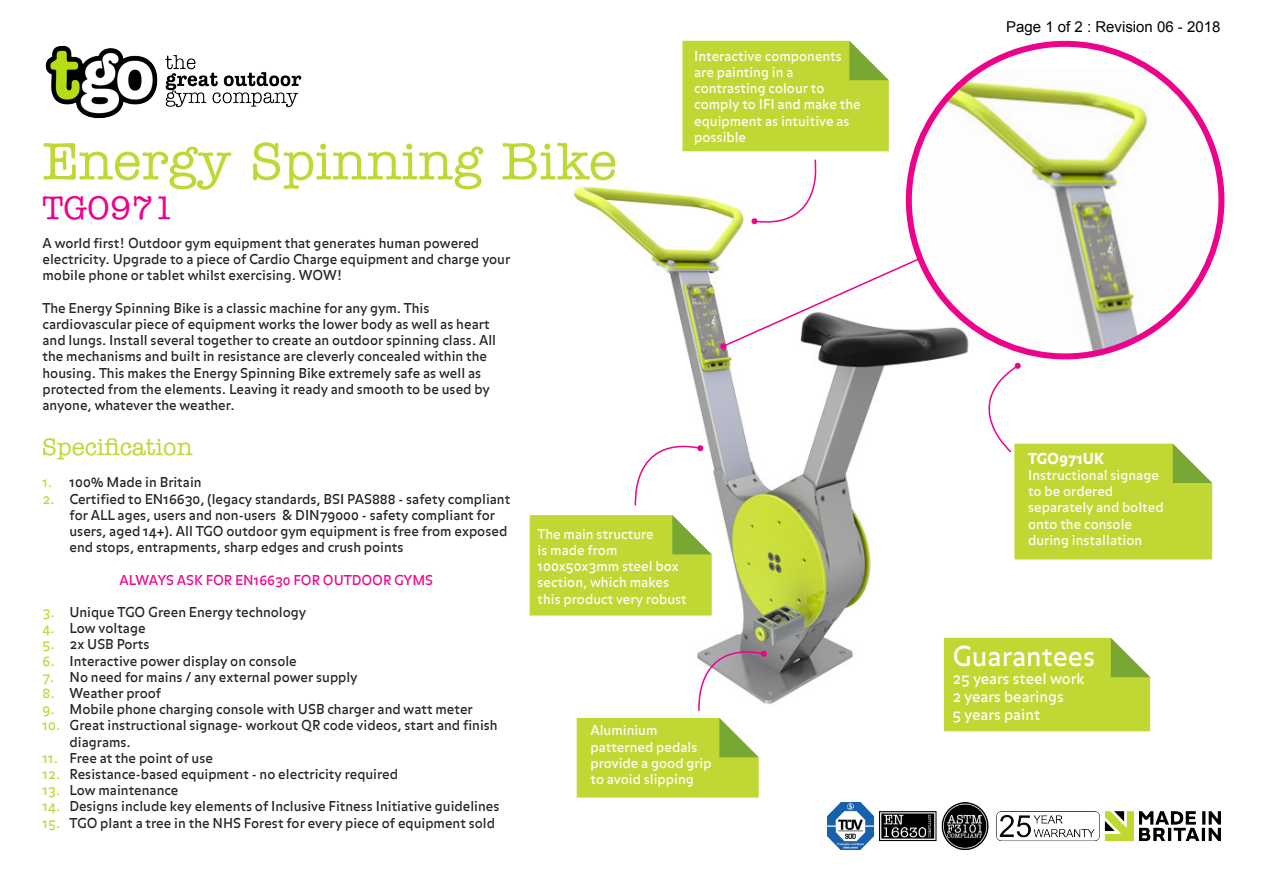
<style>
.page{position:relative;width:1263px;height:893px;background:#fff}
.page>*{position:absolute;margin:0;border:0;box-sizing:border-box;transform-origin:0 0}
.t1{font:500 52.5px "American Typewriter Std";color:#c1d733}
.t2{font:500 33px "American Typewriter Std";color:#ed028c}
.t3{font:27px "Balance OT";color:#fff}
.t4{font:500 24px "American Typewriter Std";color:#c1d733}
.t5{font:15px "Balance OT";color:#fff}
.t6{font:15px "Arial";color:#000}
.t7{font:900 15px "Balance OT";color:#fff}
.t8{font:13.5px/16.2px "Balance OT";color:#231f20}
.t9{font:13.5px/16.2px "Balance OT";color:#fff}
.t10{font:13.5px "Balance OT";color:#ed028c}
.s1{color:#c1d733}
</style>
<div class="page">
<img style="left:996px;top:811px;width:224px;height:30px">
<img style="left:45px;top:45px;width:257px;height:74px">
<img style="left:828px;top:803px;width:161px;height:47px">
<img style="left:552px;top:186px;width:498px;height:523px">
<svg style="left:530px;top:515px;width:182px;height:100px;background:#c0d63b"></svg>
<svg style="left:890px;top:40px;width:335px;height:335px"></svg>
<svg style="left:720px;top:256px;width:203px;height:94px"></svg>
<svg style="left:944px;top:638px;width:206px;height:93px;background:#c0d63a"></svg>
<svg style="left:682px;top:41px;width:207px;height:110px;background:#c0d63a"></svg>
<svg style="left:577px;top:718px;width:182px;height:80px;background:#c0d63f"></svg>
<svg style="left:751px;top:159px;width:74px;height:71px"></svg>
<svg style="left:958px;top:364px;width:254px;height:195px"></svg>
<div style="left:1014px;top:363px;width:7px;height:6px;background:#ed028c;border-radius:50%"></div>
<svg style="left:694px;top:640px;width:73px;height:71px"></svg>
<svg style="left:630px;top:435px;width:74px;height:71px"></svg>
<p class="t1" style="left:43px;top:132px;width:576px">Energy Spinning Bike</p>
<p class="t2" style="left:43px;top:189px;width:134px">TGO971</p>
<p class="t9" style="left:694px;top:49px;width:149px">Interactive components</p>
<p class="t9" style="left:694px;top:65px;width:101px">are painting in a</p>
<p class="t9" style="left:694px;top:81px;width:168px">contrasting colour to comply to IFI and make the equipment as intuitive as possible</p>
<p class="t8" style="left:43px;top:236px;width:469px">A world first! Outdoor gym equipment that generates human powered electricity. Upgrade to a piece of Cardio Charge equipment and charge your mobile phone or tablet whilst exercising. WOW!</p>
<p class="t8" style="left:43px;top:301px;width:455px">The Energy Spinning Bike is a classic machine for any gym. This cardiovascular piece of equipment works the lower body as well as heart and lungs. Install several together to create an outdoor spinning class. All the mechanisms and built in resistance are cleverly concealed within the housing. This makes the Energy Spinning Bike extremely safe as well as protected from the elements. Leaving it ready and smooth to be used by anyone, whatever the weather.</p>
<p class="t4" style="left:43px;top:434px;width:151px">Specification</p>
<p class="t8" style="left:43px;top:475px;width:161px"><span class="s1">1.</span> 100% Made in Britain</p>
<p class="t8" style="left:70px;top:491px;width:442px;text-indent:-27px"><span class="s1">2.</span> Certified to EN16630, (legacy standards, BSI PAS888 - safety compliant for ALL ages, users and non-users &amp; DIN79000 - safety compliant for users, aged 14+). All TGO outdoor gym equipment is free from exposed end stops, entrapments, sharp edges and crush points</p>
<p class="t10" style="left:120px;top:572px;width:315px">ALWAYS ASK FOR EN16630 FOR OUTDOOR GYMS</p>
<p class="t8" style="left:43px;top:605px;width:265px"><span class="s1">3.</span> Unique TGO Green Energy technology</p>
<p class="t8" style="left:43px;top:621px;width:105px"><span class="s1">4.</span> Low voltage</p>
<p class="t8" style="left:43px;top:637px;width:109px"><span class="s1">5.</span> 2x USB Ports</p>
<p class="t8" style="left:43px;top:653px;width:256px"><span class="s1">6.</span> Interactive power display on console</p>
<p class="t8" style="left:43px;top:670px;width:317px"><span class="s1">7.</span> No need for mains / any external power supply</p>
<p class="t8" style="left:43px;top:686px;width:120px"><span class="s1">8.</span> Weather proof</p>
<p class="t8" style="left:43px;top:702px;width:432px"><span class="s1">9.</span> Mobile phone charging console with USB charger and watt meter</p>
<p class="t8" style="left:70px;top:718px;width:430px;text-indent:-27px"><span class="s1">10.</span> Great instructional signage- workout QR code videos, start and finish diagrams.</p>
<p class="t8" style="left:43px;top:751px;width:172px"><span class="s1">11.</span> Free at the point of use</p>
<p class="t8" style="left:43px;top:767px;width:357px"><span class="s1">12.</span> Resistance-based equipment - no electricity required</p>
<p class="t8" style="left:43px;top:783px;width:138px"><span class="s1">13.</span> Low maintenance</p>
<p class="t8" style="left:43px;top:799px;width:459px"><span class="s1">14.</span> Designs include key elements of Inclusive Fitness Initiative guidelines</p>
<p class="t8" style="left:43px;top:815px;width:454px"><span class="s1">15.</span> TGO plant a tree in the NHS Forest for every piece of equipment sold</p>
<p class="t9" style="left:537px;top:527px;width:118px">The main structure</p>
<p class="t9" style="left:537px;top:543px;width:151px">is made from<br>100x50x3mm steel box section, which makes this product very robust</p>
<p class="t9" style="left:590px;top:723px;width:123px">Aluminium patterned pedals provide a good grip to avoid slipping</p>
<p class="t6" style="left:1006px;top:17px;width:216px">Page 1 of 2 : Revision 06 - 2018</p>
<p class="t7" style="left:1028px;top:449px;width:77px">TGO971UK</p>
<p class="t9" style="left:1028px;top:468px;width:137px">Instructional signage to be ordered separately and bolted onto the console during installation</p>
<p class="t3" style="left:952px;top:641px;width:144px">Guarantees</p>
<p class="t5" style="left:952px;top:670px;width:134px">25 years steel work</p>
<p class="t5" style="left:952px;top:688px;width:113px">2 years bearings</p>
<p class="t5" style="left:952px;top:706px;width:89px">5 years paint</p>
</div>
